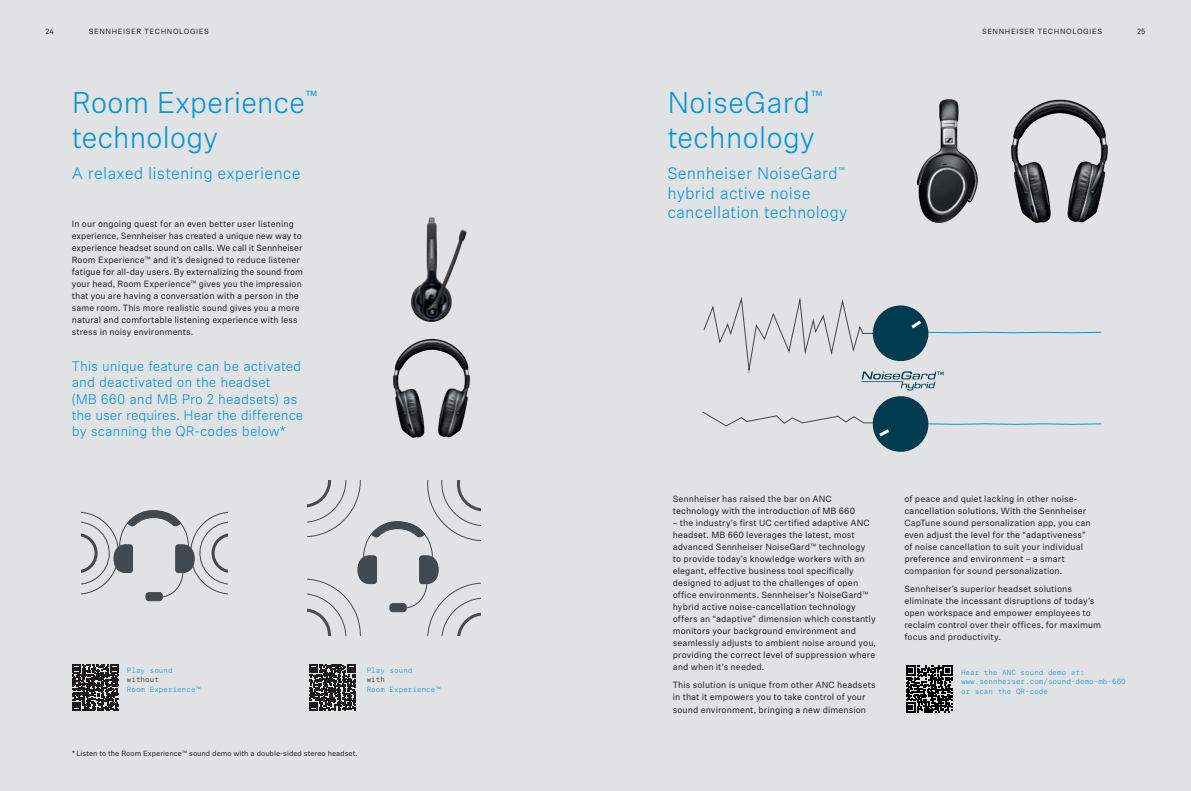
<style>
.page{position:relative;width:1191px;height:791px;background:#e1e2e4}
.page>*{position:absolute;margin:0;border:0;box-sizing:border-box;transform-origin:0 0}
.t1{font:300 30px/34.5px "Sennheiser Neue";letter-spacing:-.01em;color:#0696d7}
.t2{font:300 16.5px/19.5px "Sennheiser Neue";letter-spacing:.01em;color:#0696d7}
.t3{font:300 13.8px/16.4px "Sennheiser Neue";color:#0696d7}
.t4{font:9px/12px "Sennheiser Neue";letter-spacing:.005em;color:#231f20}
.t5{font:7.5px/9.8px "Sennheiser Neue Monospaced";color:#0696d7}
.t6{font:7.5px "Sennheiser Neue";color:#231f20}
.t7{font:7.5px "Sennheiser Neue";letter-spacing:.08em;color:#231f20}
.s1{color:#231f20}
.s2{font-family:"Sennheiser Neue";font-weight:300}
</style>
<div class="page">
<svg style="left:72px;top:664px;width:47px;height:47px"></svg>
<svg style="left:309px;top:664px;width:47px;height:47px"></svg>
<div style="left:901px;top:661px;width:56px;height:56px;background:linear-gradient(to right,#e1e2e4,#e1e2e4)"></div>
<svg style="left:905px;top:665px;width:47px;height:47px"></svg>
<svg style="left:702px;top:297px;width:400px;height:155px"></svg>
<hr style="left:861px;top:381px;width:42px;height:1px;background:#003b4f">
<img style="left:393px;top:338px;width:77px;height:100px">
<img style="left:411px;top:217px;width:56px;height:105px">
<svg style="left:307px;top:480px;width:173px;height:155px"></svg>
<div style="left:146px;top:593px;width:16px;height:8px;background:#40494f;border-radius:3px"></div>
<div style="left:145px;top:592px;width:18px;height:9px;border:1px solid #40494f;border-radius:3px"></div>
<svg style="left:81px;top:510px;width:147px;height:88px"></svg>
<img style="left:1011px;top:99px;width:97px;height:124px">
<img style="left:917px;top:99px;width:61px;height:124px">
<p class="t6" style="left:45px;top:26px;width:10px">24</p>
<p class="t7" style="left:89px;top:26px;width:122px">SENNHEISER TECHNOLOGIES</p>
<p class="t7" style="left:982px;top:26px;width:122px">SENNHEISER TECHNOLOGIES</p>
<p class="t6" style="left:1137px;top:26px;width:10px">25</p>
<h1 class="t1" style="left:72px;top:84px;width:247px">Room Experience<sup>™ </sup>technology</h1>
<h2 class="t2" style="left:72px;top:163px;width:230px">A relaxed listening experience</h2>
<p class="t4" style="left:72px;top:217px;width:233px">In our ongoing quest for an even better user listening experience, Sennheiser has created a unique new way to experience headset sound on calls. We call it Sennheiser Room Experience™ and it’s designed to reduce listener fatigue for all-day users. By externalizing the sound from your head, Room Experience™ gives you the impression that you are having a conversation with a person in the same room. This more realistic sound gives you a more natural and comfortable listening experience with less stress in noisy environments.</p>
<h3 class="t3" style="left:72px;top:357px;width:233px">This unique feature can be activated and deactivated on the headset<br>(MB 660 and MB Pro 2 headsets) as the user requires. Hear the difference by scanning the QR-codes below*</h3>
<h1 class="t1" style="left:667px;top:84px;width:157px">NoiseGard<sup>™ </sup>technology</h1>
<h2 class="t2" style="left:667px;top:163px;width:182px">Sennheiser NoiseGard<sup>™ </sup>hybrid active noise cancellation technology</h2>
<p class="t5" style="left:127px;top:665px;width:47px">Play sound</p>
<p class="t5" style="left:127px;top:675px;width:75px"><span class="s1">without<br></span>Room Experience<span class="s2">™</span></p>
<p class="t4" style="left:904px;top:493px;width:188px">of peace and quiet lacking in other noise&shy;cancellation solutions. With the Sennheiser CapTune sound personalization app, you can even adjust the level for the “adaptiveness” of noise cancellation to suit your individual preference and environment – a smart companion for sound personalization.</p>
<p class="t4" style="left:904px;top:582px;width:198px">Sennheiser’s superior headset solutions eliminate the incessant disruptions of today’s open workspace and empower employees to reclaim control over their offices, for maximum focus and productivity.</p>
<p class="t4" style="left:673px;top:493px;width:184px">Sennheiser has raised the bar on ANC technology with the introduction of MB 660</p>
<p class="t4" style="left:673px;top:517px;width:205px">– the industry’s first UC certified adaptive ANC headset. MB 660 leverages the latest, most advanced Sennheiser NoiseGard™ technology to provide today’s knowledge workers with an elegant, effective business tool specifically designed to adjust to the challenges of open office environments. Sennheiser’s NoiseGard™ hybrid active noise-cancellation technology offers an “adaptive” dimension which constantly monitors your background environment and seamlessly adjusts to ambient noise around you, providing the correct level of suppression where and when it’s needed.</p>
<p class="t4" style="left:673px;top:678px;width:204px">This solution is unique from other ANC headsets in that it empowers you to take control of your</p>
<p class="t4" style="left:673px;top:703px;width:195px">sound environment, bringing a new dimension</p>
<p class="t5" style="left:367px;top:665px;width:47px">Play sound</p>
<p class="t5" style="left:367px;top:675px;width:75px"><span class="s1">with<br></span>Room Experience<span class="s2">™</span></p>
<p class="t5" style="left:961px;top:667px;width:166px">Hear the ANC sound demo at: www.sennheiser.com/sound-demo-mb-660 or scan the QR-code</p>
<p class="t6" style="left:72px;top:748px;width:287px">*Listen to the Room Experience™ sound demo with a double-sided stereo headset.</p>
</div>
